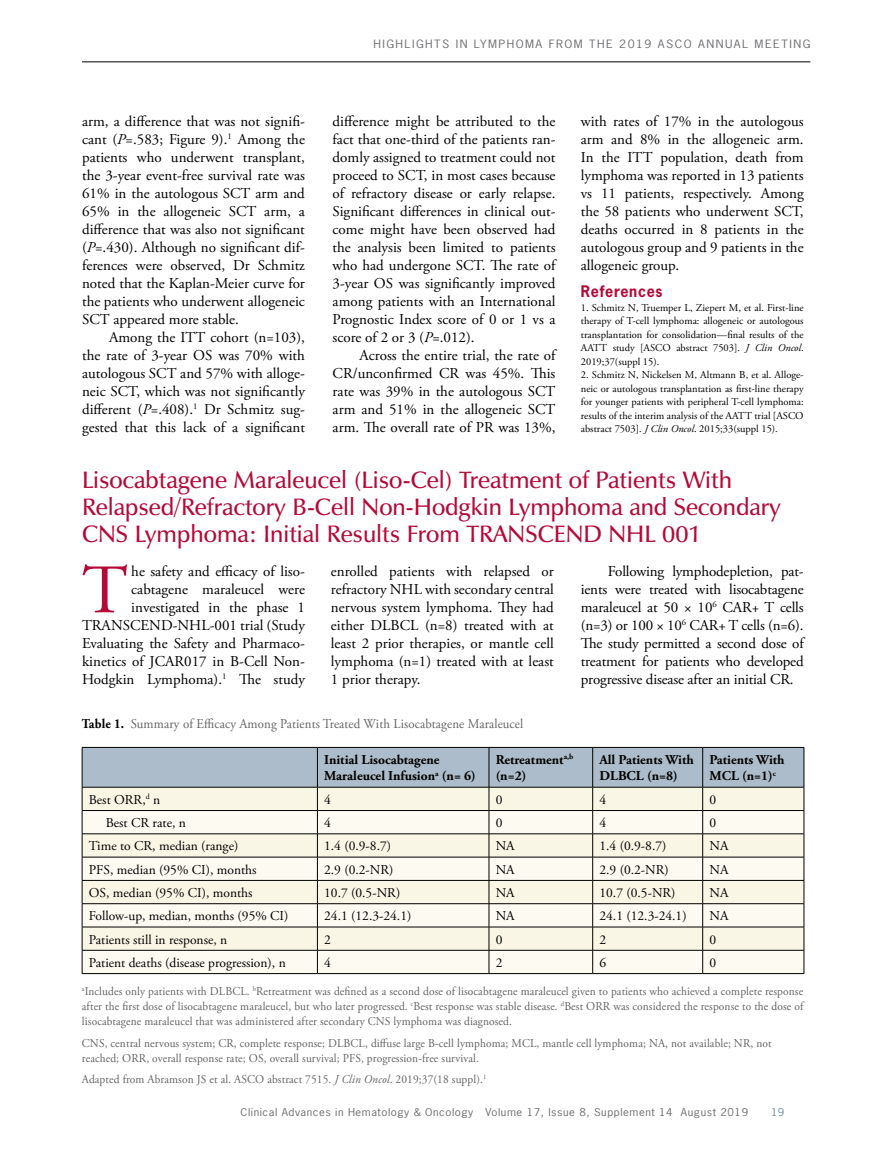
<style>
.page{position:relative;width:878px;height:1175px;background:#fff}
.page>*{position:absolute;margin:0;border:0;box-sizing:border-box;transform-origin:0 0}
.t1{font:69.3px "Adobe Garamond Pro";color:#b50938}
.t2{font:600 24px/27px "Zapf Humanist 601 BT";color:#b50938}
.t3{font:15px/18px "Adobe Garamond Pro";color:#000;text-align:justify}
.t4{font:700 15px "News Gothic Std";letter-spacing:.05em;color:#b50938;scale:.95 1}
.t5{font:13.5px "Adobe Garamond Pro";color:#000}
.t6{font:700 13.5px/16.5px "Adobe Garamond Pro";color:#000}
.t7{font:13.5px "Adobe Garamond Pro";letter-spacing:.01em;color:#636466;scale:.95 1}
.t8{font:12px/15px "Adobe Garamond Pro";letter-spacing:.01em;color:#636466;text-align:justify;scale:.95 1}
.t9{font:10.8px "News Gothic Std";letter-spacing:.12em;color:#6d6e71;scale:1.12 1}
.t10{font:10.5px/13.5px "Adobe Garamond Pro";color:#000;text-align:justify}
.t11{font:10.2px "News Gothic Std";letter-spacing:.05em;color:#6d6e71;scale:1.11 1}
.t12{font:10.2px "News Gothic Std";color:#738ba5;scale:1.11 1}
.s1{font-style:italic}
.s2{font-weight:700;color:#000}
</style>
<div class="page">
<hr style="left:82px;top:62px;width:728px;height:1px;background:#000">
<svg style="left:82px;top:747px;width:722px;height:226px"></svg>
<hr style="left:82px;top:973px;width:235px;height:1px;background:#000">
<hr style="left:317px;top:973px;width:172px;height:1px;background:#000">
<hr style="left:489px;top:973px;width:103px;height:1px;background:#000">
<hr style="left:592px;top:973px;width:110px;height:1px;background:#000">
<hr style="left:702px;top:973px;width:102px;height:1px;background:#000">
<p class="t9" style="left:373px;top:36px;width:391px">HIGHLIGHTS IN LYMPHOMA FROM THE 2019 ASCO ANNUAL MEETING</p>
<p class="t3" style="left:82px;top:113px;width:224px">arm, a difference that was not signifi&shy;cant (<span class="s1">P</span>=.583; Figure 9).<sup>1</sup> Among the patients who underwent transplant, the 3-year event-free survival rate was 61% in the autologous SCT arm and 65% in the allogeneic SCT arm, a difference that was also not significant (<span class="s1">P</span>=.430). Although no significant dif&shy;ferences were observed, Dr Schmitz noted that the Kaplan-Meier curve for the patients who underwent allogeneic SCT appeared more stable.</p>
<p class="t3" style="left:82px;top:329px;width:224px;text-indent:27px">Among the ITT cohort (n=103), the rate of 3-year OS was 70% with autologous SCT and 57% with alloge&shy;neic SCT, which was not significantly different (<span class="s1">P</span>=.408).<sup>1</sup> Dr Schmitz sug&shy;gested that this lack of a significant</p>
<p class="t3" style="left:580px;top:113px;width:224px">with rates of 17% in the autologous arm and 8% in the allogeneic arm.<br>In the ITT population, death from lymphoma was reported in 13 patients vs 11 patients, respectively. Among the 58 patients who underwent SCT, deaths occurred in 8 patients in the autologous group and 9 patients in the allogeneic group.</p>
<p class="t4" style="left:580px;top:281px;width:87px">References</p>
<p class="t10" style="left:580px;top:301px;width:224px">1. Schmitz N, Truemper L, Ziepert M, et al. First-line therapy of T-cell lymphoma: allogeneic or autologous transplantation for consolidation—final results of the AATT study [ASCO abstract 7503]. <span class="s1">J Clin Oncol</span>.<br>2019;37(suppl 15).</p>
<p class="t10" style="left:580px;top:368px;width:224px">2. Schmitz N, Nickelsen M, Altmann B, et al. Alloge&shy;neic or autologous transplantation as first-line therapy for younger patients with peripheral T-cell lymphoma: results of the interim analysis of the AATT trial [ASCO abstract 7503]. <span class="s1">J Clin Oncol</span>. 2015;33(suppl 15).</p>
<h2 class="t2" style="left:82px;top:466px;width:700px">Lisocabtagene Maraleucel (Liso-Cel) Treatment of Patients With<br>Relapsed/Refractory B-Cell Non-Hodgkin Lymphoma and Secondary<br>CNS Lymphoma: Initial Results From TRANSCEND NHL 001</h2>
<h1 class="t1" style="left:82px;top:548px;width:47px">T</h1>
<p class="t3" style="left:332px;top:113px;width:224px">difference might be attributed to the fact that one-third of the patients ran&shy;domly assigned to treatment could not proceed to SCT, in most cases because of refractory disease or early relapse.<br>Significant differences in clinical out&shy;come might have been observed had the analysis been limited to patients who had undergone SCT. The rate of 3-year OS was significantly improved among patients with an International Prognostic Index score of 0 or 1 vs a score of 2 or 3 (<span class="s1">P</span>=.012).</p>
<p class="t3" style="left:332px;top:347px;width:224px;text-indent:27px">Across the entire trial, the rate of CR/unconfirmed CR was 45%. This rate was 39% in the autologous SCT arm and 51% in the allogeneic SCT arm. The overall rate of PR was 13%,</p>
<p class="t3" style="left:82px;top:563px;width:224px;text-align:right">he safety and efficacy of liso&shy;cabtagene maraleucel were investigated in the phase 1<br>TRANSCEND-NHL-001 trial (Study<br>Evaluating the Safety and Pharmaco&shy;kinetics of JCAR017 in B-Cell Non-<br>Hodgkin Lymphoma).<sup>1</sup> The study</p>
<p class="t3" style="left:331px;top:563px;width:224px">enrolled patients with relapsed or refractory NHL with secondary central nervous system lymphoma. They had either DLBCL (n=8) treated with at least 2 prior therapies, or mantle cell lymphoma (n=1) treated with at least 1 prior therapy.</p>
<p class="t3" style="left:580px;top:563px;width:224px;text-indent:27px">Following lymphodepletion, pat&shy;ients were treated with lisocabtagene maraleucel at 50 × 10<sup>6</sup> CAR+ T cells (n=3) or 100 × 10<sup>6</sup> CAR+ T cells (n=6).<br>The study permitted a second dose of treatment for patients who developed progressive disease after an initial CR.</p>
<p class="t7" style="left:82px;top:715px;width:466px"><span class="s2">Table 1.</span> Summary of Efficacy Among Patients Treated With Lisocabtagene Maraleucel</p>
<p class="t6" style="left:324px;top:751px;width:153px">Initial Lisocabtagene<br>Maraleucel Infusion<sup>a</sup> (n= 6)</p>
<p class="t6" style="left:495px;top:751px;width:79px">Retreatment<sup>a,b </sup>(n=2)</p>
<p class="t6" style="left:599px;top:751px;width:96px">All Patients With<br>DLBCL (n=8)</p>
<p class="t6" style="left:709px;top:751px;width:77px">Patients With<br>MCL (n=1)<sup>c</sup></p>
<p class="t5" style="left:89px;top:791px;width:73px">Best ORR,<sup>d</sup> n</p>
<p class="t5" style="left:324px;top:791px;width:8px">4</p>
<p class="t5" style="left:495px;top:791px;width:8px">0</p>
<p class="t5" style="left:599px;top:791px;width:8px">4</p>
<p class="t5" style="left:709px;top:791px;width:8px">0</p>
<p class="t5" style="left:106px;top:814px;width:82px">Best CR rate, n</p>
<p class="t5" style="left:324px;top:814px;width:8px">4</p>
<p class="t5" style="left:495px;top:814px;width:8px">0</p>
<p class="t5" style="left:599px;top:814px;width:8px">4</p>
<p class="t5" style="left:709px;top:814px;width:8px">0</p>
<p class="t5" style="left:89px;top:838px;width:151px">Time to CR, median (range)</p>
<p class="t5" style="left:324px;top:838px;width:68px">1.4 (0.9-8.7)</p>
<p class="t5" style="left:495px;top:838px;width:20px">NA</p>
<p class="t5" style="left:599px;top:838px;width:68px">1.4 (0.9-8.7)</p>
<p class="t5" style="left:709px;top:838px;width:20px">NA</p>
<p class="t5" style="left:89px;top:861px;width:169px">PFS, median (95% CI), months</p>
<p class="t5" style="left:324px;top:861px;width:71px">2.9 (0.2-NR)</p>
<p class="t5" style="left:495px;top:861px;width:20px">NA</p>
<p class="t5" style="left:599px;top:861px;width:71px">2.9 (0.2-NR)</p>
<p class="t5" style="left:709px;top:861px;width:20px">NA</p>
<p class="t5" style="left:89px;top:884px;width:165px">OS, median (95% CI), months</p>
<p class="t5" style="left:324px;top:884px;width:78px">10.7 (0.5-NR)</p>
<p class="t5" style="left:495px;top:884px;width:20px">NA</p>
<p class="t5" style="left:599px;top:884px;width:78px">10.7 (0.5-NR)</p>
<p class="t5" style="left:709px;top:884px;width:20px">NA</p>
<p class="t5" style="left:89px;top:907px;width:201px">Follow-up, median, months (95% CI)</p>
<p class="t5" style="left:324px;top:907px;width:89px">24.1 (12.3-24.1)</p>
<p class="t5" style="left:495px;top:907px;width:20px">NA</p>
<p class="t5" style="left:599px;top:907px;width:89px">24.1 (12.3-24.1)</p>
<p class="t5" style="left:709px;top:907px;width:20px">NA</p>
<p class="t5" style="left:89px;top:931px;width:140px">Patients still in response, n</p>
<p class="t5" style="left:324px;top:931px;width:8px">2</p>
<p class="t5" style="left:495px;top:931px;width:8px">0</p>
<p class="t5" style="left:599px;top:931px;width:8px">2</p>
<p class="t5" style="left:709px;top:931px;width:8px">0</p>
<p class="t5" style="left:89px;top:954px;width:198px">Patient deaths (disease progression), n</p>
<p class="t5" style="left:324px;top:954px;width:8px">4</p>
<p class="t5" style="left:495px;top:954px;width:8px">2</p>
<p class="t5" style="left:599px;top:954px;width:8px">6</p>
<p class="t5" style="left:709px;top:954px;width:8px">0</p>
<p class="t8" style="left:82px;top:984px;width:761px"><sup>a</sup>Includes only patients with DLBCL. <sup>b</sup>Retreatment was defined as a second dose of lisocabtagene maraleucel given to patients who achieved a complete response after the first dose of lisocabtagene maraleucel, but who later progressed. <sup>c</sup>Best response was stable disease. <sup>d</sup>Best ORR was considered the response to the dose of lisocabtagene maraleucel that was administered after secondary CNS lymphoma was diagnosed.</p>
<p class="t8" style="left:82px;top:1035px;width:727px">CNS, central nervous system; CR, complete response; DLBCL, diffuse large B-cell lymphoma; MCL, mantle cell lymphoma; NA, not available; NR, not reached; ORR, overall response rate; OS, overall survival; PFS, progression-free survival.</p>
<p class="t8" style="left:82px;top:1072px;width:427px">Adapted from Abramson JS et al. ASCO abstract 7515. <span class="s1">J Clin Oncol</span>. 2019;37(18 suppl).<sup>1</sup></p>
<p class="t11" style="left:240px;top:1105px;width:459px">Clinical Advances in Hematology &amp; Oncology Volume 17, Issue 8, Supplement 14 August 2019</p>
<p class="t12" style="left:771px;top:1105px;width:13px">19</p>
</div>
